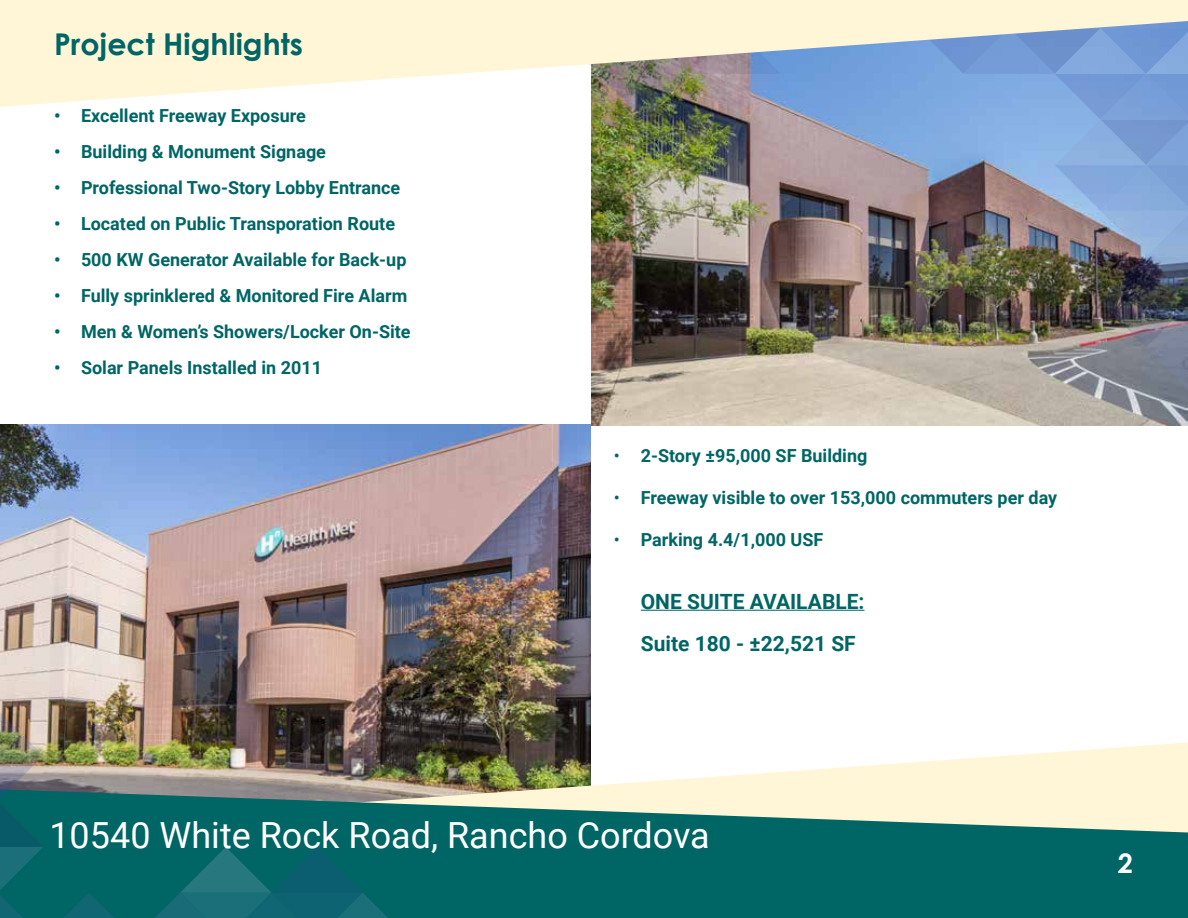
<style>
.page{position:relative;width:1188px;height:918px;background:#fff}
.page>*{position:absolute;margin:0;border:0;box-sizing:border-box;transform-origin:0 0}
.t1{font:36px "Roboto";color:#fff}
.t2{font:700 30px "Century Gothic";color:#006565}
.t3{font:700 27px "Century Gothic";color:#fff}
.t4{font:700 21px/42px "Roboto";color:#006565}
.t5{font:700 18px "Roboto";color:#006565}
.s1{font-weight:400}
</style>
<div class="page">
<img style="left:591px;top:107px;width:597px;height:319px">
<img style="left:0;top:425px;width:591px;height:364px">
<img style="left:69px;top:743px;width:1119px;height:46px">
<img style="left:591px;top:107px;width:190px;height:12px">
<img style="left:798px;top:107px;width:390px;height:286px">
<svg style="left:43px;top:789px;width:1145px;height:129px;background:#307e79"></svg>
<img style="left:0;top:712px;width:43px;height:206px">
<svg style="left:64px;top:893px;width:50px;height:25px"></svg>
<svg style="left:155px;top:847px;width:233px;height:71px;background:#0c676e"></svg>
<svg style="left:0;top:0;width:1188px;height:107px;background:#d6dad5"></svg>
<hr style="left:641px;top:610px;width:224px;height:1px;background:#006565">
<h2 class="t2" style="left:54px;top:22px;width:250px">Project Highlights</h2>
<p class="t5" style="left:54px;top:103px;width:253px">• Excellent Freeway Exposure</p>
<p class="t5" style="left:54px;top:139px;width:274px">• Building &amp; Monument Signage</p>
<p class="t5" style="left:54px;top:175px;width:348px">• Professional Two-Story Lobby Entrance</p>
<p class="t5" style="left:54px;top:211px;width:343px">• Located on Public Transporation Route</p>
<p class="t5" style="left:54px;top:247px;width:354px">• 500 KW Generator Available for Back-up</p>
<p class="t5" style="left:54px;top:283px;width:355px">• Fully sprinklered &amp; Monitored Fire Alarm</p>
<p class="t5" style="left:54px;top:319px;width:358px">• Men &amp; Women’s Showers/Locker On-Site</p>
<p class="t5" style="left:54px;top:355px;width:270px">• Solar Panels Installed in 2011</p>
<p class="t5" style="left:614px;top:443px;width:255px"><span class="s1">•</span> 2-Story ±95,000 SF Building</p>
<p class="t5" style="left:614px;top:485px;width:445px"><span class="s1">•</span> Freeway visible to over 153,000 commuters per day</p>
<p class="t5" style="left:614px;top:527px;width:211px"><span class="s1">•</span> Parking 4.4/1,000 USF</p>
<p class="t4" style="left:641px;top:579px;width:225px">ONE SUITE AVAILABLE:<br>Suite 180 - ±22,521 SF</p>
<h1 class="t1" style="left:49px;top:810px;width:662px">10540 White Rock Road, Rancho Cordova</h1>
<h3 class="t3" style="left:1118px;top:843px;width:17px">2</h3>
</div>
